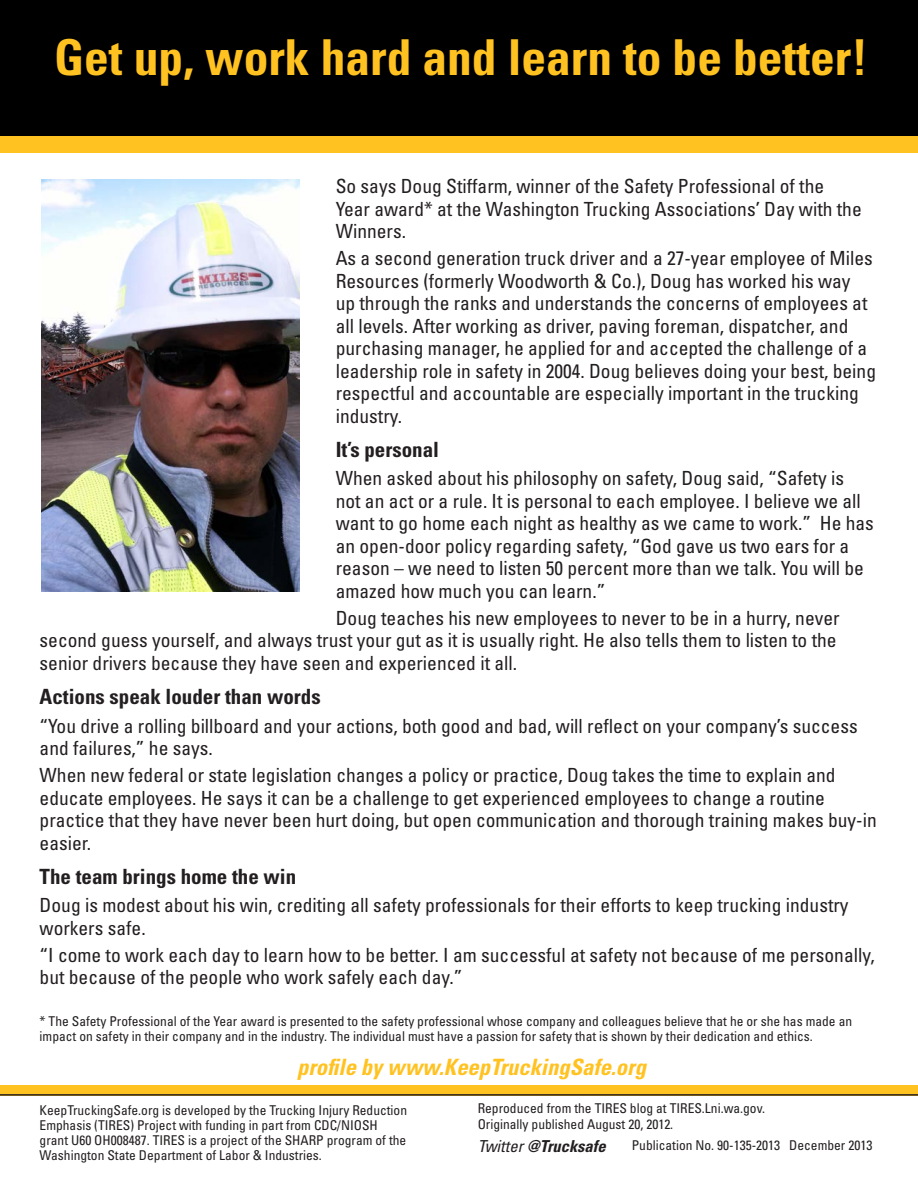
<style>
.page{position:relative;width:918px;height:1188px;background:#fff}
.page>*{position:absolute;margin:0;border:0;box-sizing:border-box;transform-origin:0 0}
.t1{font:700 condensed 49.5px "Univers LT Std";color:#ffc220}
.Subheader{font:italic 700 condensed 22.5px "Univers LT Std";color:#ffc220}
.tips_header{font:700 condensed 21px "Univers LT Std";color:#231f20}
.paragraph_body{font:condensed 19.5px/22.5px "Univers LT Std";color:#231f20}
.t2{font:italic 700 condensed 16.5px "Univers LT Std";color:#231f20}
.Address{font:condensed 13.5px/15px "Univers LT Std";color:#231f20}
.website_recommendati{font:condensed 13.5px/16.2px "Univers LT Std";color:#231f20}
.s1{font-weight:400}
</style>
<div class="page">
<div style="left:0;top:0;width:918px;height:137px;background:#000"></div>
<div style="left:0;top:136px;width:918px;height:16px;background:#ffc220"></div>
<img style="left:41px;top:179px;width:259px;height:412px">
<div style="left:0;top:1085px;width:918px;height:11px;background:#ffc220"></div>
<hr style="left:0;top:1094px;width:918px;height:2px;background:#231f20">
<p class="t1" style="left:54px;top:27px;width:815px">Get up, work hard and learn to be better!</p>
<p class="paragraph_body" style="left:336px;top:175px;width:528px">So says Doug Stiffarm, winner of the Safety Professional of the<br>Year award* at the Washington Trucking Associations’ Day with the<br>Winners.</p>
<p class="paragraph_body" style="left:336px;top:247px;width:542px">As a second generation truck driver and a 27-year employee of Miles Resources (formerly Woodworth &amp; Co.), Doug has worked his way<br>up through the ranks and understands the concerns of employees at all levels. After working as driver, paving foreman, dispatcher, and purchasing manager, he applied for and accepted the challenge of a leadership role in safety in 2004. Doug believes doing your best, being respectful and accountable are especially important in the trucking industry.</p>
<p class="tips_header" style="left:336px;top:437px;width:105px">It’s personal</p>
<p class="paragraph_body" style="left:336px;top:467px;width:540px">When asked about his philosophy on safety, Doug said, “Safety is<br>not an act or a rule. It is personal to each employee. I believe we all want to go home each night as healthy as we came to work.” He has an open-door policy regarding safety, “God gave us two ears for a reason – we need to listen 50 percent more than we talk. You will be amazed how much you can learn.”</p>
<p class="paragraph_body" style="left:40px;top:606px;width:802px;text-indent:296px">Doug teaches his new employees to never to be in a hurry, never second guess yourself, and always trust your gut as it is usually right. He also tells them to listen to the senior drivers because they have seen and experienced it all.</p>
<p class="tips_header" style="left:40px;top:684px;width:283px">Actions speak louder than words</p>
<p class="paragraph_body" style="left:40px;top:714px;width:820px">“You drive a rolling billboard and your actions, both good and bad, will reflect on your company’s success and failures,” he says.</p>
<p class="paragraph_body" style="left:40px;top:764px;width:839px">When new federal or state legislation changes a policy or practice, Doug takes the time to explain and educate employees. He says it can be a challenge to get experienced employees to change a routine practice that they have never been hurt doing, but open communication and thorough training makes buy-in easier.</p>
<p class="tips_header" style="left:40px;top:863px;width:258px">The team brings home the win</p>
<p class="paragraph_body" style="left:40px;top:894px;width:811px">Doug is modest about his win, crediting all safety professionals for their efforts to keep trucking industry workers safe.</p>
<p class="paragraph_body" style="left:40px;top:943px;width:837px">“I come to work each day to learn how to be better. I am successful at safety not because of me personally, but because of the people who work safely each day.”</p>
<p class="Address" style="left:40px;top:1014px;width:814px">* The Safety Professional of the Year award is presented to the safety professional whose company and colleagues believe that he or she has made an impact on safety in their company and in the industry. The individual must have a passion for safety that is shown by their dedication and ethics.</p>
<p class="Subheader" style="left:297px;top:1054px;width:350px">profile by www.KeepTruckingSafe.org</p>
<p class="website_recommendati" style="left:478px;top:1100px;width:289px">Reproduced from the TIRES blog at TIRES.Lni.wa.gov.<br>Originally published August 20, 2012.</p>
<p class="Address" style="left:40px;top:1102px;width:369px">KeepTruckingSafe.org is developed by the Trucking Injury Reduction Emphasis (TIRES) Project with funding in part from CDC/NIOSH grant U60 OH008487. TIRES is a project of the SHARP program of the Washington State Department of Labor &amp; Industries.</p>
<p class="t2" style="left:478px;top:1136px;width:129px"><span class="s1">Twitter</span> @Trucksafe</p>
<p class="Address" style="left:632px;top:1137px;width:242px">Publication No. 90-135-2013 December 2013</p>
</div>
